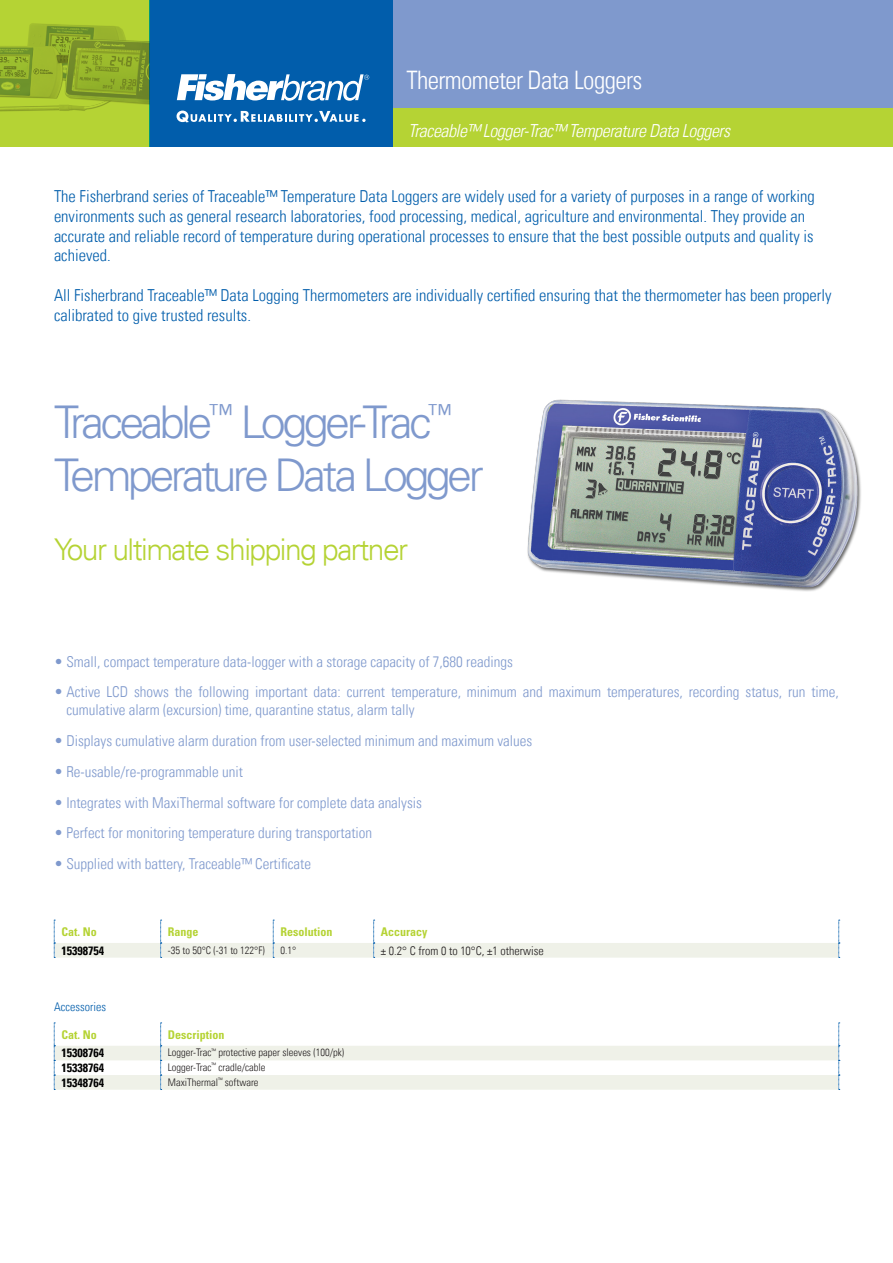
<style>
.page{position:relative;width:893px;height:1263px;background:#fff}
.page>*{position:absolute;margin:0;border:0;box-sizing:border-box;transform-origin:0 0}
.t1{font:300 45px/53.2px "Univers LT Std";letter-spacing:-.08em;color:#7f99cd}
.t2{font:300 30px "Univers LT";letter-spacing:-.05em;color:#b5d334}
.t3{font:300 condensed 25.5px "Univers LT";letter-spacing:-.025em;color:#fff}
.t4{font:italic 300 condensed 18px "Univers LT";letter-spacing:-.025em;color:#fff}
.t5{font:300 condensed 16.5px/19.8px "Univers LT";color:#015dab}
.t6{font:300 condensed 15px/18px "Univers LT";color:#7f99cd}
.t7{font:700 condensed 12px "Univers LT Std";color:#b5d334}
.t8{font:700 condensed 12px "Univers LT";color:#000}
.Table_row{font:300 condensed 12px "Univers LT";color:#231f20}
.t9{font:300 condensed 12px "Univers LT";color:#015dab}
.Table_row-2{font:300 condensed 10.5px "Univers LT";color:#231f20}
</style>
<div class="page">
<div style="left:393px;top:0;width:500px;height:109px;background:#7f99cd"></div>
<div style="left:393px;top:109px;width:500px;height:38px;background:#b5d334"></div>
<div style="left:150px;top:0;width:243px;height:147px;background:#015dab"></div>
<svg style="left:177px;top:74px;width:192px;height:27px"></svg>
<svg style="left:177px;top:111px;width:189px;height:11px"></svg>
<div style="left:0;top:0;width:150px;height:147px;background:#b5d334"></div>
<img style="left:28px;top:23px;width:95px;height:17px">
<img style="left:0;top:40px;width:59px;height:72px">
<img style="left:59px;top:31px;width:91px;height:81px">
<svg style="left:54px;top:920px;width:786px;height:38px"></svg>
<img style="left:527px;top:399px;width:334px;height:193px">
<svg style="left:54px;top:1023px;width:786px;height:67px"></svg>
<h3 class="t3" style="left:406px;top:65px;width:238px">Thermometer Data Loggers</h3>
<p class="t4" style="left:408px;top:120px;width:324px">Traceable™ Logger-Trac™ Temperature Data Loggers</p>
<p class="t5" style="left:54px;top:186px;width:762px">The Fisherbrand series of Traceable™ Temperature Data Loggers are widely used for a variety of purposes in a range of working environments such as general research laboratories, food processing, medical, agriculture and environmental. They provide an accurate and reliable record of temperature during operational processes to ensure that the best possible outputs and quality is achieved.</p>
<p class="t5" style="left:54px;top:285px;width:779px">All Fisherbrand Traceable™ Data Logging Thermometers are individually certified ensuring that the thermometer has been properly calibrated to give trusted results.</p>
<p class="t1" style="left:54px;top:395px;width:431px">Traceable<sup>™</sup> Logger-Trac<sup>™<br></sup>Temperature Data Logger</p>
<p class="t2" style="left:54px;top:531px;width:356px">Your ultimate shipping partner</p>
<p class="t6" style="left:54px;top:652px;width:460px">• Small, compact temperature data-logger with a storage capacity of 7,680 readings</p>
<p class="t6" style="left:66px;top:683px;width:774px;text-indent:-12px">• Active LCD shows the following important data: current temperature, minimum and maximum temperatures, recording status, run time, cumulative alarm (excursion) time, quarantine status, alarm tally</p>
<p class="t6" style="left:54px;top:732px;width:480px">• Displays cumulative alarm duration from user-selected minimum and maximum values</p>
<p class="t6" style="left:54px;top:762px;width:191px">• Re-usable/re-programmable unit</p>
<p class="t6" style="left:54px;top:793px;width:370px">• Integrates with MaxiThermal software for complete data analysis</p>
<p class="t6" style="left:54px;top:824px;width:320px">• Perfect for monitoring temperature during transportation</p>
<p class="t6" style="left:54px;top:855px;width:259px">• Supplied with battery, Traceable™ Certificate</p>
<p class="t7" style="left:61px;top:924px;width:37px">Cat. No</p>
<p class="t7" style="left:168px;top:924px;width:32px">Range</p>
<p class="t7" style="left:280px;top:924px;width:54px">Resolution</p>
<p class="t7" style="left:381px;top:924px;width:48px">Accuracy</p>
<p class="t8" style="left:61px;top:943px;width:44px">15398754</p>
<p class="Table_row-2" style="left:168px;top:943px;width:99px">-35 to 50°C (-31 to 122°F)</p>
<p class="Table_row-2" style="left:280px;top:943px;width:17px">0.1°</p>
<p class="Table_row" style="left:381px;top:943px;width:164px">± 0.2° C from 0 to 10°C, ±1 otherwise</p>
<p class="t9" style="left:54px;top:1000px;width:53px">Accessories</p>
<p class="t7" style="left:61px;top:1027px;width:37px">Cat. No</p>
<p class="t7" style="left:168px;top:1027px;width:58px">Description</p>
<p class="t8" style="left:61px;top:1046px;width:44px">15308764</p>
<p class="Table_row-2" style="left:168px;top:1046px;width:178px">Logger-Trac<sup>™</sup> protective paper sleeves (100/pk)</p>
<p class="t8" style="left:61px;top:1060px;width:44px">15338764</p>
<p class="Table_row-2" style="left:168px;top:1061px;width:99px">Logger-Trac<sup>™</sup> cradle/cable</p>
<p class="t8" style="left:61px;top:1075px;width:44px">15348764</p>
<p class="Table_row-2" style="left:168px;top:1075px;width:92px">MaxiThermal<sup>™</sup> software</p>
</div>
